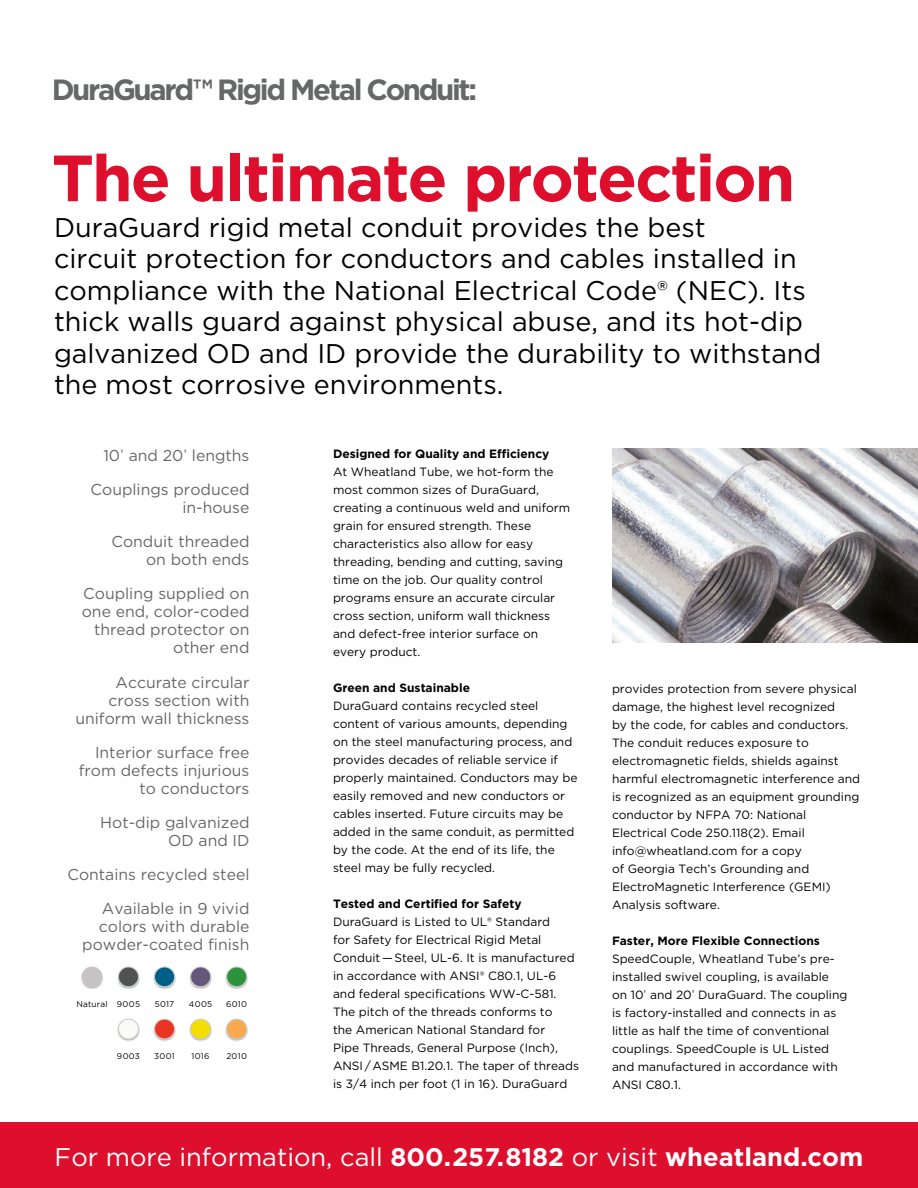
<style>
.page{position:relative;width:918px;height:1188px;background:#fff}
.page>*{position:absolute;margin:0;border:0;box-sizing:border-box;transform-origin:0 0}
.t1{font:700 65.25px "Gotham";letter-spacing:-.03em;color:#de0e2d}
.t2{font:700 29.25px "Gotham";letter-spacing:-.08em;color:#666767}
.t3{font:27px/31.5px "Gotham";color:#000}
.t4{font:25.5px "Gotham";color:#fff}
.t5{font:15.75px/18px "Gotham";color:#666767;text-align:right}
.t6{font:12px/18px "Gotham";color:#000}
.t7{font:700 12px "Gotham";color:#000}
.t8{font:8.25px "Gotham";letter-spacing:.03em;color:#000}
.s1{font-family:"Frutiger LT Std";font-weight:300;font-stretch:condensed}
.s2{font-weight:700}
</style>
<div class="page">
<div style="left:0;top:1123px;width:918px;height:65px;background:#de0e2d"></div>
<img style="left:612px;top:448px;width:306px;height:194px">
<div style="left:81px;top:967px;width:22px;height:22px;background:#000;opacity:.25"></div>
<div style="left:82px;top:967px;width:20px;height:20px;background:#c5c3c3;border-radius:50%"></div>
<div style="left:82px;top:967px;width:20px;height:20px;border:1px solid #c9cacb;border-radius:50%"></div>
<div style="left:117px;top:967px;width:23px;height:22px;background:#000;opacity:.25"></div>
<div style="left:118px;top:967px;width:21px;height:20px;background:#515252;border-radius:50%"></div>
<div style="left:118px;top:967px;width:21px;height:20px;border:1px solid #c9cacb;border-radius:50%"></div>
<div style="left:153px;top:967px;width:23px;height:22px;background:#000;opacity:.25"></div>
<div style="left:155px;top:967px;width:20px;height:20px;background:#005f89;border-radius:50%"></div>
<div style="left:154px;top:967px;width:21px;height:20px;border:1px solid #c9cacb;border-radius:50%"></div>
<div style="left:189px;top:967px;width:23px;height:22px;background:#000;opacity:.25"></div>
<div style="left:191px;top:967px;width:20px;height:20px;background:#64577a;border-radius:50%"></div>
<div style="left:190px;top:967px;width:21px;height:20px;border:1px solid #c9cacb;border-radius:50%"></div>
<div style="left:225px;top:967px;width:23px;height:22px;background:#000;opacity:.25"></div>
<div style="left:227px;top:967px;width:20px;height:20px;background:#2c923c;border-radius:50%"></div>
<div style="left:226px;top:967px;width:21px;height:20px;border:1px solid #c9cacb;border-radius:50%"></div>
<div style="left:117px;top:1019px;width:23px;height:22px;background:#000;opacity:.25"></div>
<div style="left:118px;top:1019px;width:21px;height:20px;background:#fafaf9;border-radius:50%"></div>
<div style="left:118px;top:1019px;width:21px;height:20px;border:1px solid #c9cacb;border-radius:50%"></div>
<div style="left:153px;top:1019px;width:23px;height:22px;background:#000;opacity:.25"></div>
<div style="left:155px;top:1019px;width:20px;height:20px;background:#e83524;border-radius:50%"></div>
<div style="left:154px;top:1019px;width:21px;height:20px;border:1px solid #c9cacb;border-radius:50%"></div>
<div style="left:189px;top:1019px;width:23px;height:22px;background:#000;opacity:.25"></div>
<div style="left:191px;top:1019px;width:20px;height:20px;background:#f4de00;border-radius:50%"></div>
<div style="left:190px;top:1019px;width:21px;height:20px;border:1px solid #c9cacb;border-radius:50%"></div>
<div style="left:225px;top:1019px;width:23px;height:22px;background:#000;opacity:.25"></div>
<div style="left:227px;top:1019px;width:20px;height:20px;background:#f8a84d;border-radius:50%"></div>
<div style="left:226px;top:1019px;width:21px;height:20px;border:1px solid #c9cacb;border-radius:50%"></div>
<h2 class="t2" style="left:52px;top:71px;width:427px">DuraGuard™ Rigid Metal Conduit:</h2>
<h1 class="t1" style="left:52px;top:135px;width:745px">The ultimate protection</h1>
<p class="t3" style="left:54px;top:211px;width:769px">DuraGuard rigid metal conduit provides the best<br>circuit protection for conductors and cables installed in compliance with the National Electrical Code® (NEC). Its thick walls guard against physical abuse, and its hot-dip galvanized OD and ID provide the durability to withstand the most corrosive environments.</p>
<h3 class="t5" style="left:91px;top:438px;width:160px;line-height:34.2px">10<span class="s1">'</span> and 20<span class="s1">'</span> lengths<br>Couplings produced</h3>
<h3 class="t5" style="left:111px;top:490px;width:140px;line-height:34.2px">in-house<br>Conduit threaded</h3>
<h3 class="t5" style="left:83px;top:542px;width:168px;line-height:34.2px">on both ends<br>Coupling supplied on</h3>
<h3 class="t5" style="left:82px;top:602px;width:169px">one end, color-coded thread protector on other end</h3>
<h3 class="t5" style="left:75px;top:673px;width:176px">Accurate circular cross section with uniform wall thickness</h3>
<h3 class="t5" style="left:79px;top:743px;width:172px">Interior surface free from defects injurious to conductors</h3>
<h3 class="t5" style="left:100px;top:813px;width:151px">Hot-dip galvanized<br>OD and ID</h3>
<h3 class="t5" style="left:67px;top:857px;width:184px;line-height:34.2px">Contains recycled steel<br>Available in 9 vivid</h3>
<h3 class="t5" style="left:82px;top:917px;width:169px">colors with durable powder-coated finish</h3>
<p class="t8" style="left:76px;top:999px;width:65px">Natural 9005</p>
<p class="t8" style="left:155px;top:999px;width:21px">5017</p>
<p class="t8" style="left:189px;top:999px;width:25px">4005</p>
<p class="t8" style="left:226px;top:999px;width:22px">6010</p>
<p class="t8" style="left:117px;top:1051px;width:25px">9003</p>
<p class="t8" style="left:154px;top:1051px;width:22px">3001</p>
<p class="t8" style="left:192px;top:1051px;width:19px">1016</p>
<p class="t8" style="left:226px;top:1051px;width:22px">2010</p>
<p class="t7" style="left:333px;top:446px;width:218px">Designed for Quality and Efficiency</p>
<p class="t6" style="left:333px;top:462px;width:239px">At Wheatland Tube, we hot-form the most common sizes of DuraGuard, creating a continuous weld and uniform grain for ensured strength. These characteristics also allow for easy threading, bending and cutting, saving time on the job. Our quality control programs ensure an accurate circular cross section, uniform wall thickness and defect-free interior surface on every product.</p>
<p class="t7" style="left:333px;top:680px;width:139px">Green and Sustainable</p>
<p class="t6" style="left:333px;top:696px;width:246px">DuraGuard contains recycled steel content of various amounts, depending on the steel manufacturing process, and provides decades of reliable service if properly maintained. Conductors may be easily removed and new conductors or cables inserted. Future circuits may be added in the same conduit, as permitted by the code. At the end of its life, the steel may be fully recycled.</p>
<p class="t7" style="left:333px;top:896px;width:190px">Tested and Certified for Safety</p>
<p class="t6" style="left:333px;top:912px;width:248px">DuraGuard is Listed to UL® Standard<br>for Safety for Electrical Rigid Metal Conduit — Steel, UL-6. It is manufactured in accordance with ANSI® C80.1, UL-6 and federal specifications WW-C-581.<br>The pitch of the threads conforms to<br>the American National Standard for<br>Pipe Threads, General Purpose (Inch), ANSI / ASME B1.20.1. The taper of threads is 3/4 inch per foot (1 in 16). DuraGuard</p>
<p class="t6" style="left:612px;top:680px;width:250px">provides protection from severe physical damage, the highest level recognized<br>by the code, for cables and conductors.<br>The conduit reduces exposure to electromagnetic fields, shields against harmful electromagnetic interference and is recognized as an equipment grounding conductor by NFPA 70: National Electrical Code 250.118(2). Email info@wheatland.com for a copy<br>of Georgia Tech’s Grounding and ElectroMagnetic Interference (GEMI)<br>Analysis software.</p>
<p class="t7" style="left:612px;top:933px;width:209px">Faster, More Flexible Connections</p>
<p class="t6" style="left:612px;top:950px;width:237px">SpeedCouple, Wheatland Tube’s pre&shy;installed swivel coupling, is available<br>on 10<span class="s1">'</span> and 20<span class="s1">'</span> DuraGuard. The coupling is factory-installed and connects in as little as half the time of conventional couplings. SpeedCouple is UL Listed and manufactured in accordance with ANSI C80.1.</p>
<h3 class="t4" style="left:55px;top:1140px;width:810px">For more information, call <span class="s2">800.257.8182</span> or visit <span class="s2">wheatland.com</span></h3>
</div>
